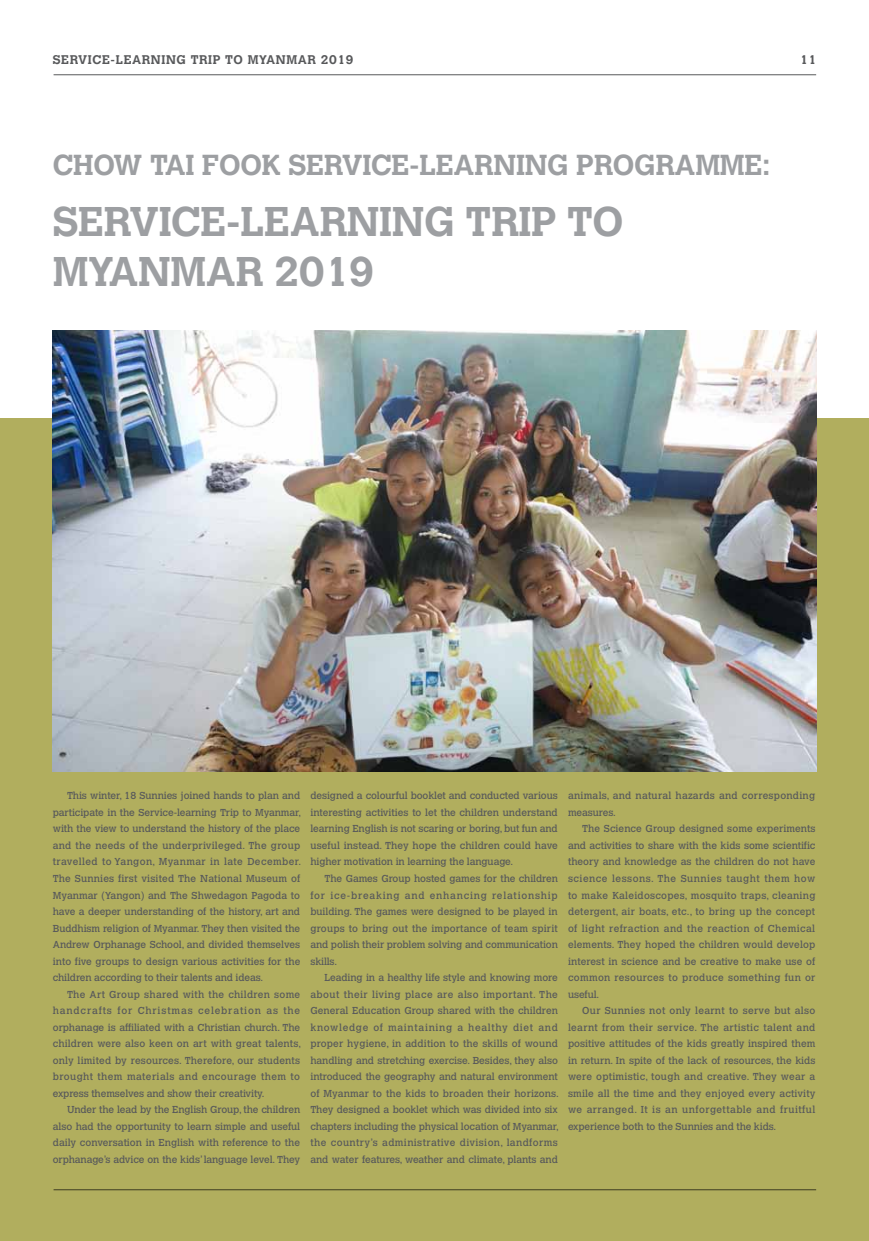
<style>
.page{position:relative;width:869px;height:1241px;background:#fff}
.page>*{position:absolute;margin:0;border:0;box-sizing:border-box;transform-origin:0 0}
.t1{font:700 41.25px/50px "Calvert";letter-spacing:-.01em;color:#9d9fa2}
.t2{font:700 28.75px "Calvert";letter-spacing:-.01em;color:#9d9fa2}
.t3{font:700 12.5px "Calvert";letter-spacing:.05em;color:#58595b}
.t4{font:10px/16.5px "Calvert";letter-spacing:-.01em;color:#58595b;text-align:justify}
.t5{font:10px/16.5px "Calvert";letter-spacing:.025em;color:#58595b}
</style>
<div class="page">
<div style="left:0;top:418px;width:868px;height:822px;background:#b1ae5e"></div>
<hr style="left:54px;top:75px;width:761px;height:1px;background:#58595b">
<hr style="left:54px;top:1189px;width:761px;height:1px;background:#58595b">
<img style="left:53px;top:331px;width:762px;height:440px">
<p class="t3" style="left:53px;top:51px;width:302px">SERVICE-LEARNING TRIP TO MYANMAR 2019</p>
<p class="t3" style="left:799px;top:51px;width:18px">11</p>
<h2 class="t2" style="left:53px;top:147px;width:719px">CHOW TAI FOOK SERVICE-LEARNING PROGRAMME:</h2>
<h1 class="t1" style="left:53px;top:195px;width:572px">SERVICE-LEARNING TRIP TO<br>MYANMAR 2019</h1>
<p class="t4" style="left:53px;top:787px;width:250px;text-indent:14px">This winter, 18 Sunnies joined hands to plan and participate in the Service-learning Trip to Myanmar, with the view to understand the history of the place and the needs of the underprivileged. The group travelled to Yangon, Myanmar in late December.<br>The Sunnies first visited The National Museum of Myanmar (Yangon) and The Shwedagon Pagoda to have a deeper understanding of the history, art and Buddhism religion of Myanmar. They then visited the Andrew Orphanage School, and divided themselves into five groups to design various activities for the children according to their talents and ideas.</p>
<p class="t4" style="left:53px;top:985px;width:250px;text-indent:14px">The Art Group shared with the children some handcrafts for Christmas celebration as the orphanage is affiliated with a Christian church. The children were also keen on art with great talents, only limited by resources. Therefore, our students brought them materials and encourage them to express themselves and show their creativity.</p>
<p class="t4" style="left:53px;top:1101px;width:249px;text-indent:14px">Under the lead by the English Group, the children also had the opportunity to learn simple and useful daily conversation in English with reference to the orphanage’s advice on the kids’ language level. They</p>
<p class="t4" style="left:310px;top:787px;width:249px">designed a colourful booklet and conducted various interesting activities to let the children understand learning English is not scaring or boring, but fun and useful instead. They hope the children could have higher motivation in learning the language.</p>
<p class="t4" style="left:310px;top:870px;width:249px;text-indent:14px">The Games Group hosted games for the children for ice-breaking and enhancing relationship building. The games were designed to be played in groups to bring out the importance of team spirit and polish their problem solving and communication skills.</p>
<p class="t4" style="left:310px;top:969px;width:250px;text-indent:14px">Leading in a healthy life style and knowing more about their living place are also important. The General Education Group shared with the children knowledge of maintaining a healthy diet and proper hygiene, in addition to the skills of wound handling and stretching exercise. Besides, they also introduced the geography and natural environment of Myanmar to the kids to broaden their horizons.<br>They designed a booklet which was divided into six chapters including the physical location of Myanmar, the country’s administrative division, landforms and water features, weather and climate, plants and</p>
<p class="t5" style="left:567px;top:787px;width:248px">animals, and natural hazards and corresponding measures.</p>
<p class="t4" style="left:567px;top:820px;width:249px;text-indent:14px">The Science Group designed some experiments and activities to share with the kids some scientific theory and knowledge as the children do not have science lessons. The Sunnies taught them how to make Kaleidoscopes, mosquito traps, cleaning detergent, air boats, etc., to bring up the concept of light refraction and the reaction of Chemical elements. They hoped the children would develop interest in science and be creative to make use of common resources to produce something fun or useful.</p>
<p class="t4" style="left:567px;top:1002px;width:249px;text-indent:14px">Our Sunnies not only learnt to serve but also learnt from their service. The artistic talent and positive attitudes of the kids greatly inspired them in return. In spite of the lack of resources, the kids were optimistic, tough and creative. They wear a smile all the time and they enjoyed every activity we arranged. It is an unforgettable and fruitful experience both to the Sunnies and the kids.</p>
</div>
